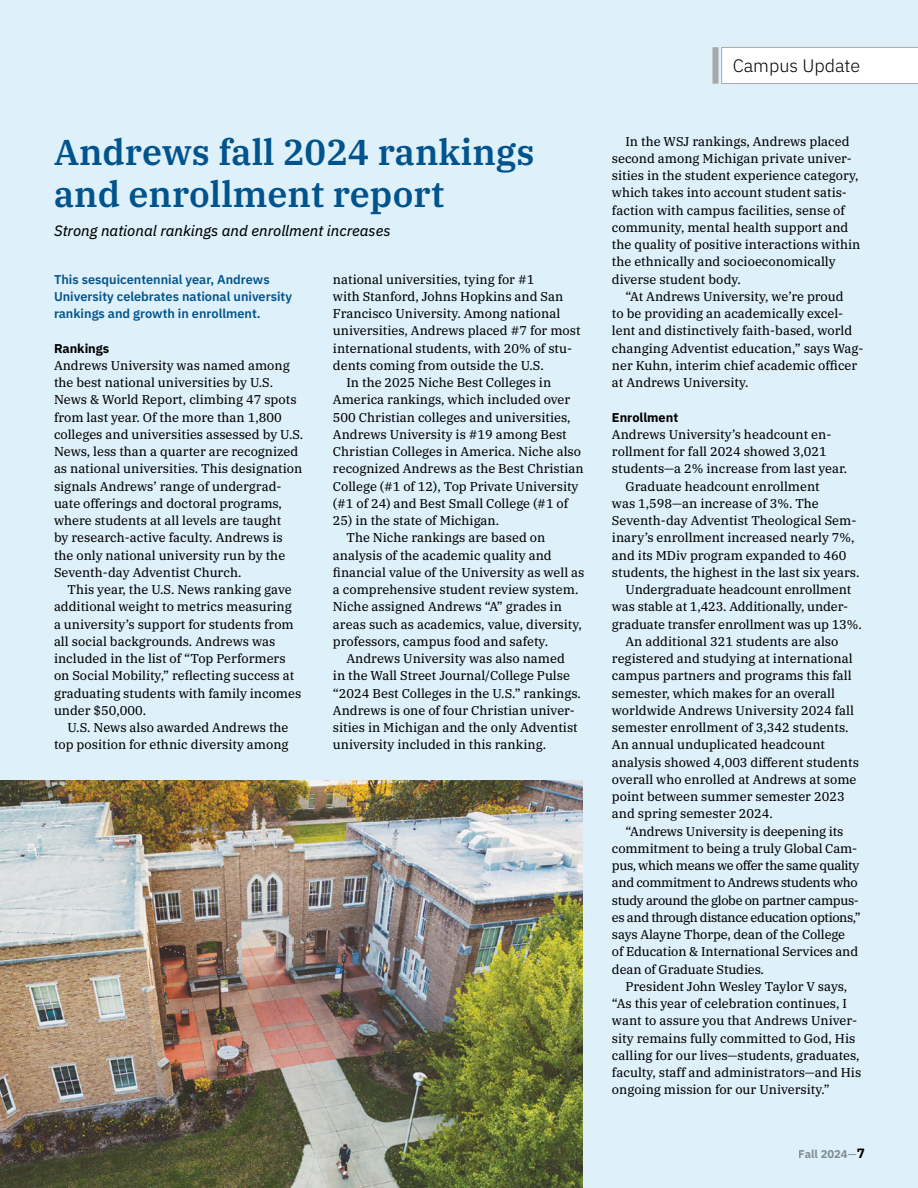
<style>
.page{position:relative;width:918px;height:1188px;background:#def0f9}
.page>*{position:absolute;margin:0;border:0;box-sizing:border-box;transform-origin:0 0}
.t1{font:600 36px/42px "IBM Plex Serif";color:#00538c}
.t2{font:300 18px "IBM Plex Sans";color:#000}
.t3{font:italic 15px "IBM Plex Sans Text";color:#000}
.t4{font:12.75px/17.2px "IBM Plex Serif Text";color:#000}
.t5{font:12.75px "IBM Plex Serif Text";letter-spacing:-.03em;color:#000}
.t6{font:600 12.75px/17.2px "IBM Plex Sans";color:#00538c}
.t7{font:700 12.75px "IBM Plex Sans";color:#000}
.t8{font:700 11.25px "IBM Plex Sans";color:#939598}
.s1{font-family:"IBM Plex Sans Text";font-weight:400}
.s2{font-size:13.5px;color:#000}
</style>
<div class="page">
<img style="left:0;top:780px;width:583px;height:408px">
<div style="left:712px;top:47px;width:6px;height:37px;background:#a7a9ac"></div>
<div style="left:722px;top:47px;width:196px;height:37px;background:#fff"></div>
<h1 class="t1" style="left:54px;top:129px;width:482px">Andrews fall 2024 rankings and enrollment report</h1>
<p class="t3" style="left:54px;top:219px;width:338px">Strong national rankings and enrollment increases</p>
<p class="t6" style="left:54px;top:269px;width:240px">This sesquicentennial year, Andrews<br>University celebrates national university rankings and growth in enrollment.</p>
<p class="t7" style="left:54px;top:338px;width:57px">Rankings</p>
<p class="t4" style="left:54px;top:356px;width:251px">Andrews University was named among the best national universities by U.S.<br>News &amp; World Report, climbing 47 spots from last year. Of the more than 1,800 colleges and universities assessed by U.S.<br>News, less than a quarter are recognized as national universities. This designation signals Andrews’ range of undergrad&shy;uate offerings and doctoral programs, where students at all levels are taught<br>by research-active faculty. Andrews is the only national university run by the Seventh-day Adventist Church.</p>
<p class="t4" style="left:54px;top:580px;width:249px;text-indent:14px">This year, the U.S. News ranking gave additional weight to metrics measuring a university’s support for students from all social backgrounds. Andrews was included in the list of “Top Performers on Social Mobility,” reflecting success at graduating students with family incomes under $50,000.</p>
<p class="t4" style="left:54px;top:718px;width:236px;text-align:right">U.S. News also awarded Andrews the top position for ethnic diversity among</p>
<p class="t4" style="left:333px;top:269px;width:203px">national universities, tying for #1</p>
<p class="t4" style="left:333px;top:287px;width:232px">with Stanford, Johns Hopkins and San</p>
<p class="t4" style="left:333px;top:304px;width:229px">Francisco University. Among national</p>
<p class="t4" style="left:333px;top:321px;width:249px">universities, Andrews placed #7 for most</p>
<p class="t4" style="left:333px;top:338px;width:241px">international students, with 20% of stu-</p>
<p class="t4" style="left:333px;top:356px;width:212px">dents coming from outside the U.S.</p>
<p class="t4" style="left:346px;top:373px;width:206px">In the 2025 Niche Best Colleges in</p>
<p class="t4" style="left:333px;top:390px;width:239px">America rankings, which included over</p>
<p class="t4" style="left:333px;top:407px;width:239px">500 Christian colleges and universities,</p>
<p class="t4" style="left:333px;top:425px;width:235px">Andrews University is #19 among Best</p>
<p class="t4" style="left:333px;top:442px;width:250px">Christian Colleges in America. Niche also</p>
<p class="t4" style="left:333px;top:459px;width:252px">recognized Andrews as the Best Christian</p>
<p class="t4" style="left:333px;top:476px;width:247px">College (#1 of 12), Top Private University</p>
<p class="t4" style="left:333px;top:494px;width:237px">(#1 of 24) and Best Small College (#1 of</p>
<p class="t4" style="left:333px;top:511px;width:168px">25) in the state of Michigan.</p>
<p class="t4" style="left:346px;top:528px;width:200px">The Niche rankings are based on</p>
<p class="t4" style="left:333px;top:545px;width:220px">analysis of the academic quality and</p>
<p class="t4" style="left:333px;top:563px;width:253px">financial value of the University as well as</p>
<p class="t4" style="left:333px;top:580px;width:247px">a comprehensive student review system.</p>
<p class="t4" style="left:333px;top:597px;width:230px">Niche assigned Andrews “A” grades in</p>
<p class="t4" style="left:333px;top:614px;width:250px">areas such as academics, value, diversity,</p>
<p class="t4" style="left:333px;top:632px;width:217px">professors, campus food and safety.</p>
<p class="t4" style="left:346px;top:649px;width:220px">Andrews University was also named</p>
<p class="t4" style="left:333px;top:666px;width:239px">in the Wall Street Journal/College Pulse</p>
<p class="t4" style="left:333px;top:683px;width:249px">“2024 Best Colleges in the U.S.” rankings.</p>
<p class="t4" style="left:333px;top:701px;width:243px">Andrews is one of four Christian univer-</p>
<p class="t4" style="left:333px;top:718px;width:246px">sities in Michigan and the only Adventist</p>
<p class="t4" style="left:333px;top:735px;width:215px">university included in this ranking.</p>
<h2 class="t2" style="left:733px;top:53px;width:129px">Campus Update</h2>
<p class="t4" style="left:612px;top:131px;width:250px;text-indent:14px">In the WSJ rankings, Andrews placed second among Michigan private univer&shy;sities in the student experience category, which takes into account student satis&shy;faction with campus facilities, sense of community, mental health support and the quality of positive interactions within the ethnically and socioeconomically diverse student body.</p>
<p class="t4" style="left:612px;top:287px;width:253px;text-indent:14px">“At Andrews University, we’re proud<br>to be providing an academically excel&shy;lent and distinctively faith-based, world changing Adventist education,” says Wag&shy;ner Kuhn, interim chief academic officer at Andrews University.</p>
<p class="t7" style="left:612px;top:407px;width:68px">Enrollment</p>
<p class="t4" style="left:612px;top:425px;width:221px">Andrews University’s headcount en-</p>
<p class="t4" style="left:612px;top:442px;width:216px">rollment for fall 2024 showed 3,021</p>
<p class="t4" style="left:612px;top:459px;width:237px">students—a 2% increase from last year.</p>
<p class="t4" style="left:625px;top:476px;width:196px">Graduate headcount enrollment</p>
<p class="t4" style="left:612px;top:494px;width:208px">was 1,598—an increase of 3%. The</p>
<p class="t4" style="left:612px;top:511px;width:246px">Seventh-day Adventist Theological Sem-</p>
<p class="t4" style="left:612px;top:528px;width:244px">inary’s enrollment increased nearly 7%,</p>
<p class="t4" style="left:612px;top:545px;width:236px">and its MDiv program expanded to 460</p>
<p class="t4" style="left:612px;top:563px;width:249px">students, the highest in the last six years.</p>
<p class="t4" style="left:625px;top:580px;width:227px">Undergraduate headcount enrollment</p>
<p class="t4" style="left:612px;top:597px;width:238px">was stable at 1,423. Additionally, under-</p>
<p class="t4" style="left:612px;top:614px;width:251px">graduate transfer enrollment was up 13%.</p>
<p class="t4" style="left:625px;top:632px;width:214px">An additional 321 students are also</p>
<p class="t4" style="left:612px;top:649px;width:242px">registered and studying at international</p>
<p class="t4" style="left:612px;top:666px;width:241px">campus partners and programs this fall</p>
<p class="t4" style="left:612px;top:683px;width:225px">semester, which makes for an overall</p>
<p class="t4" style="left:612px;top:701px;width:244px">worldwide Andrews University 2024 fall</p>
<p class="t4" style="left:612px;top:718px;width:238px">semester enrollment of 3,342 students.</p>
<p class="t4" style="left:612px;top:735px;width:215px">An annual unduplicated headcount</p>
<p class="t4" style="left:612px;top:752px;width:248px">analysis showed 4,003 different students</p>
<p class="t4" style="left:612px;top:770px;width:246px">overall who enrolled at Andrews at some</p>
<p class="t4" style="left:612px;top:787px;width:234px">point between summer semester 2023</p>
<p class="t4" style="left:612px;top:804px;width:162px">and spring semester 2024.</p>
<p class="t4" style="left:625px;top:821px;width:219px">“Andrews University is deepening its</p>
<p class="t4" style="left:612px;top:839px;width:247px">commitment to being a truly Global Cam-</p>
<p class="t5" style="left:612px;top:856px;width:249px">pus, which means we offer the same quality</p>
<p class="t5" style="left:612px;top:873px;width:247px">and commitment to Andrews students who</p>
<p class="t5" style="left:612px;top:890px;width:248px">study around the globe on partner campus-</p>
<p class="t5" style="left:612px;top:907px;width:250px">es and through distance education options,”</p>
<p class="t4" style="left:612px;top:925px;width:235px">says Alayne Thorpe, dean of the College</p>
<p class="t4" style="left:612px;top:942px;width:248px">of Education &amp; International Services and</p>
<p class="t4" style="left:612px;top:959px;width:154px">dean of Graduate Studies.</p>
<p class="t4" style="left:625px;top:977px;width:223px">President John Wesley Taylor V says,</p>
<p class="t4" style="left:612px;top:994px;width:236px">“As this year of celebration continues, I</p>
<p class="t4" style="left:612px;top:1011px;width:247px">want to assure you that Andrews Univer-</p>
<p class="t4" style="left:612px;top:1028px;width:245px">sity remains fully committed to God, His</p>
<p class="t4" style="left:612px;top:1046px;width:249px">calling for our lives—students, graduates,</p>
<p class="t4" style="left:612px;top:1063px;width:251px">faculty, staff and administrators—and His</p>
<p class="t4" style="left:612px;top:1080px;width:219px">ongoing mission for our University.”</p>
<p class="t8" style="left:799px;top:1145px;width:68px">Fall 2024<span class="s1">—</span><span class="s2">7</span></p>
</div>
